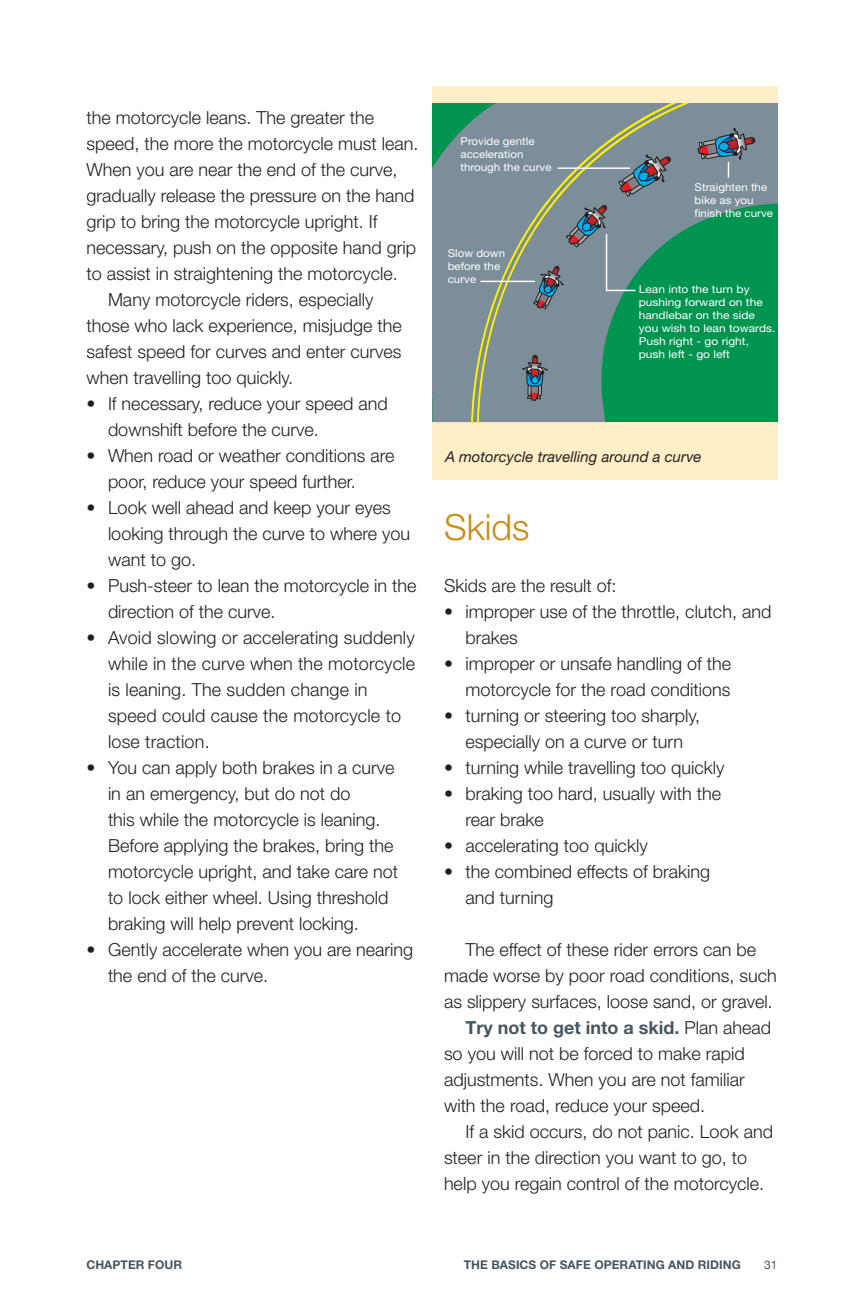
<style>
.page{position:relative;width:864px;height:1296px;background:#fff}
.page>*{position:absolute;margin:0;border:0;box-sizing:border-box;transform-origin:0 0}
.t1{font:300 36px "Helvetica Neue";color:#c98b11}
.t2{font:300 18px/26px "Helvetica Neue";color:#231f20}
.t3{font:700 18px "Helvetica Neue";color:#465560}
.t4{font:italic 15px "Helvetica Neue";color:#231f20}
.t5{font:700 12px "Helvetica Neue";letter-spacing:.005em;color:#465560}
.t6{font:12px "Helvetica Neue";color:#465560}
.t7{font:10.8px/13px "Helvetica Neue";color:#fff;scale:1.11 1}
.t8{font:10.8px/13px "Helvetica Neue";color:#fff;scale:1.07 1}
.s1{font-weight:300;color:#231f20}
</style>
<div class="page">
<div style="left:432px;top:86px;width:346px;height:394px;background:#ffefc7"></div>
<svg style="left:432px;top:103px;width:34px;height:319px;background:#6a8e8f"></svg>
<svg style="left:466px;top:103px;width:312px;height:319px;background:#4d927a"></svg>
<svg style="left:522px;top:325px;width:26px;height:76px;background:#6d7b87"></svg>
<svg style="left:618px;top:154px;width:53px;height:43px;background:#6b7885"></svg>
<svg style="left:533px;top:205px;width:104px;height:104px;background:#73898f"></svg>
<hr style="left:558px;top:167px;width:72px;height:2px;background:#fff">
<hr style="left:481px;top:281px;width:54px;height:1px;background:#fff">
<svg style="left:698px;top:128px;width:57px;height:50px;background:#6f7e8a"></svg>
<p class="t2" style="left:86px;top:104px;width:289px">the motorcycle leans. The greater the</p>
<p class="t2" style="left:86px;top:130px;width:334px">speed, the more the motorcycle must lean.</p>
<p class="t2" style="left:86px;top:156px;width:313px">When you are near the end of the curve,</p>
<p class="t2" style="left:86px;top:182px;width:330px">gradually release the pressure on the hand</p>
<p class="t2" style="left:86px;top:208px;width:293px">grip to bring the motorcycle upright. If</p>
<p class="t2" style="left:86px;top:234px;width:331px">necessary, push on the opposite hand grip</p>
<p class="t2" style="left:86px;top:260px;width:313px">to assist in straightening the motorcycle.</p>
<p class="t2" style="left:108px;top:286px;width:267px">Many motorcycle riders, especially</p>
<p class="t2" style="left:86px;top:312px;width:317px">those who lack experience, misjudge the</p>
<p class="t2" style="left:86px;top:338px;width:317px">safest speed for curves and enter curves</p>
<p class="t2" style="left:86px;top:364px;width:208px">when travelling too quickly.</p>
<p class="t2" style="left:108px;top:390px;width:281px;text-indent:-22px">• If necessary, reduce your speed and downshift before the curve.</p>
<p class="t2" style="left:108px;top:442px;width:288px;text-indent:-22px">• When road or weather conditions are poor, reduce your speed further.</p>
<p class="t2" style="left:108px;top:494px;width:304px;text-indent:-22px">• Look well ahead and keep your eyes looking through the curve to where you want to go.</p>
<p class="t2" style="left:108px;top:572px;width:310px;text-indent:-22px">• Push-steer to lean the motorcycle in the direction of the curve.</p>
<p class="t2" style="left:108px;top:624px;width:309px;text-indent:-22px">• Avoid slowing or accelerating suddenly while in the curve when the motorcycle is leaning. The sudden change in speed could cause the motorcycle to lose traction.</p>
<p class="t2" style="left:108px;top:754px;width:292px;text-indent:-22px">• You can apply both brakes in a curve in an emergency, but do not do<br>this while the motorcycle is leaning.<br>Before applying the brakes, bring the motorcycle upright, and take care not to lock either wheel. Using threshold braking will help prevent locking.</p>
<p class="t2" style="left:108px;top:936px;width:307px;text-indent:-22px">• Gently accelerate when you are nearing the end of the curve.</p>
<p class="t8" style="left:461px;top:134px;width:87px">Provide gentle acceleration through the curve</p>
<p class="t8" style="left:448px;top:247px;width:55px">Slow down before the curve</p>
<p class="t8" style="left:695px;top:180px;width:75px">Straighten the bike as you finish the curve</p>
<p class="t7" style="left:639px;top:283px;width:125px">Lean into the turn by pushing forward on the handlebar on the side you wish to lean towards.<br>Push right - go right, push left - go left</p>
<p class="t4" style="left:445px;top:448px;width:258px">A motorcycle travelling around a curve</p>
<h1 class="t1" style="left:444px;top:505px;width:87px">Skids</h1>
<p class="t2" style="left:444px;top:572px;width:174px">Skids are the result of:</p>
<p class="t2" style="left:466px;top:598px;width:307px;text-indent:-22px">• improper use of the throttle, clutch, and brakes</p>
<p class="t2" style="left:444px;top:650px;width:289px;text-align:right">• improper or unsafe handling of the motorcycle for the road conditions</p>
<p class="t2" style="left:444px;top:702px;width:258px;text-align:center">• turning or steering too sharply, especially on a curve or turn</p>
<p class="t2" style="left:444px;top:754px;width:282px">• turning while travelling too quickly</p>
<p class="t2" style="left:466px;top:780px;width:257px;text-indent:-22px">• braking too hard, usually with the rear brake</p>
<p class="t2" style="left:444px;top:832px;width:205px">• accelerating too quickly</p>
<p class="t2" style="left:466px;top:858px;width:246px;text-indent:-22px">• the combined effects of braking and turning</p>
<p class="t2" style="left:466px;top:936px;width:292px">The effect of these rider errors can be</p>
<p class="t2" style="left:444px;top:962px;width:334px">made worse by poor road conditions, such</p>
<p class="t2" style="left:444px;top:988px;width:330px">as slippery surfaces, loose sand, or gravel.</p>
<p class="t3" style="left:466px;top:1016px;width:307px">TRY NOT TO GET INTO A SKID. <span class="s1">Plan ahead</span></p>
<p class="t2" style="left:444px;top:1040px;width:302px">so you will not be forced to make rapid</p>
<p class="t2" style="left:444px;top:1066px;width:302px">adjustments. When you are not familiar</p>
<p class="t2" style="left:444px;top:1092px;width:263px">with the road, reduce your speed.</p>
<p class="t2" style="left:466px;top:1118px;width:309px">If a skid occurs, do not panic. Look and</p>
<p class="t2" style="left:444px;top:1144px;width:305px">steer in the direction you want to go, to</p>
<p class="t2" style="left:444px;top:1170px;width:322px">help you regain control of the motorcycle.</p>
<p class="t5" style="left:86px;top:1257px;width:35px">CHAPTER</p>
<p class="t5" style="left:148px;top:1257px;width:34px">FOUR</p>
<p class="t5" style="left:464px;top:1257px;width:269px">THE BASICS OF SAFE OPERATING AN D RIDING</p>
<p class="t6" style="left:764px;top:1257px;width:15px">31</p>
</div>
